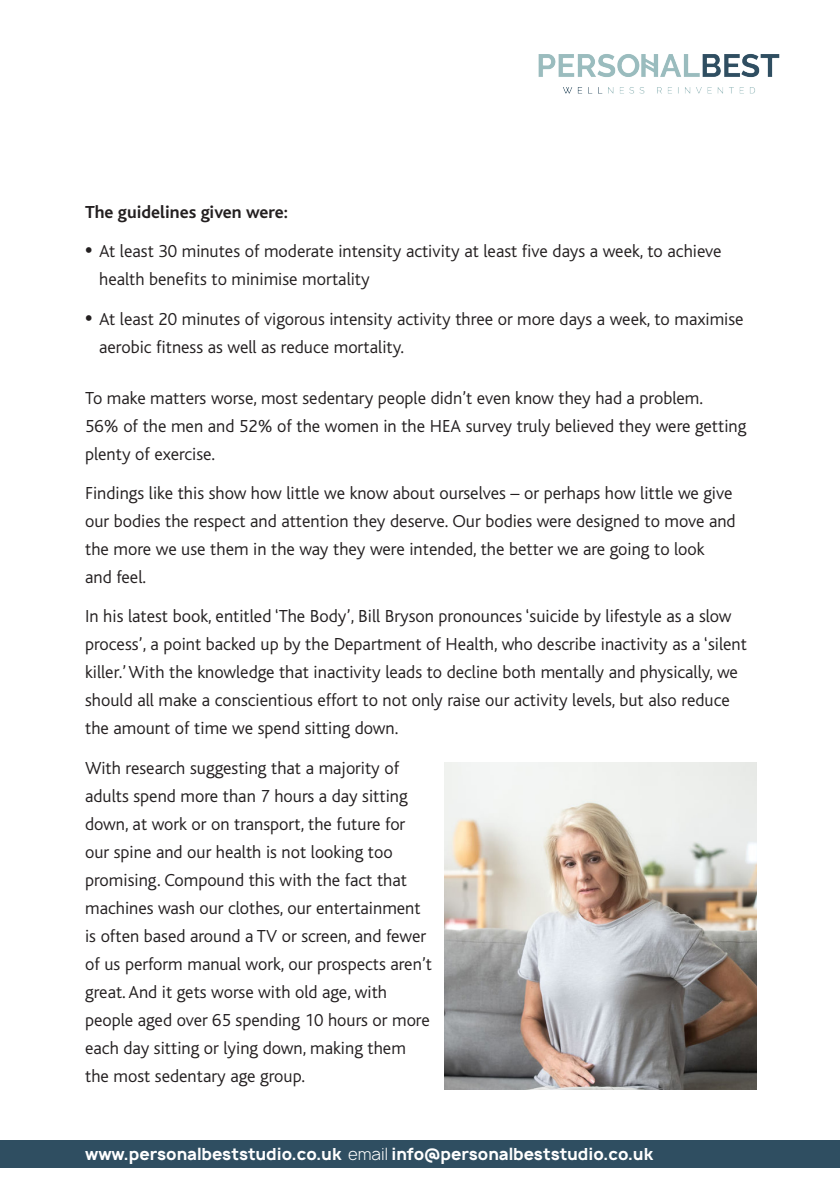
<style>
.page{position:relative;width:840px;height:1191px;background:#fff}
.page>*{position:absolute;margin:0;border:0;box-sizing:border-box;transform-origin:0 0}
.t1{font:300 18.2px/28px "Bliss";color:#231f20}
.t2{font:700 18.2px "Bliss";color:#231f20}
.t3{font:700 16px "Manrope";color:#fff}
.s1{font-weight:800;font-size:22px}
.s2{font-weight:300}
</style>
<div class="page">
<div style="left:0;top:1140px;width:839px;height:28px;background:#2f4e61"></div>
<img style="left:538px;top:54px;width:242px;height:40px">
<img style="left:444px;top:763px;width:311px;height:326px">
<p class="t2" style="left:85px;top:203px;width:204px">The guidelines given were:</p>
<p class="t1" style="left:99px;top:238px;width:623px;text-indent:-14px"><span class="s1">•</span> At least 30 minutes of moderate intensity activity at least five days a week, to achieve health benefits to minimise mortality</p>
<p class="t1" style="left:99px;top:305px;width:645px;text-indent:-14px"><span class="s1">•</span> At least 20 minutes of vigorous intensity activity three or more days a week, to maximise aerobic fitness as well as reduce mortality.</p>
<p class="t1" style="left:85px;top:384px;width:662px">To make matters worse, most sedentary people didn’t even know they had a problem.<br>56% of the men and 52% of the women in the HEA survey truly believed they were getting plenty of exercise.</p>
<p class="t1" style="left:85px;top:479px;width:651px">Findings like this show how little we know about ourselves – or perhaps how little we give our bodies the respect and attention they deserve. Our bodies were designed to move and the more we use them in the way they were intended, the better we are going to look and feel.</p>
<p class="t1" style="left:85px;top:602px;width:663px">In his latest book, entitled ‘The Body’, Bill Bryson pronounces ‘suicide by lifestyle as a slow process’, a point backed up by the Department of Health, who describe inactivity as a ‘silent killer.’ With the knowledge that inactivity leads to decline both mentally and physically, we should all make a conscientious effort to not only raise our activity levels, but also reduce the amount of time we spend sitting down.</p>
<p class="t1" style="left:85px;top:754px;width:348px">With research suggesting that a majority of adults spend more than 7 hours a day sitting down, at work or on transport, the future for our spine and our health is not looking too promising. Compound this with the fact that machines wash our clothes, our entertainment is often based around a TV or screen, and fewer of us perform manual work, our prospects aren’t great. And it gets worse with old age, with people aged over 65 spending 10 hours or more each day sitting or lying down, making them the most sedentary age group.</p>
<p class="t3" style="left:85px;top:1142px;width:569px">www.personalbeststudio.co.uk <span class="s2">email</span> info@personalbeststudio.co.uk</p>
</div>
